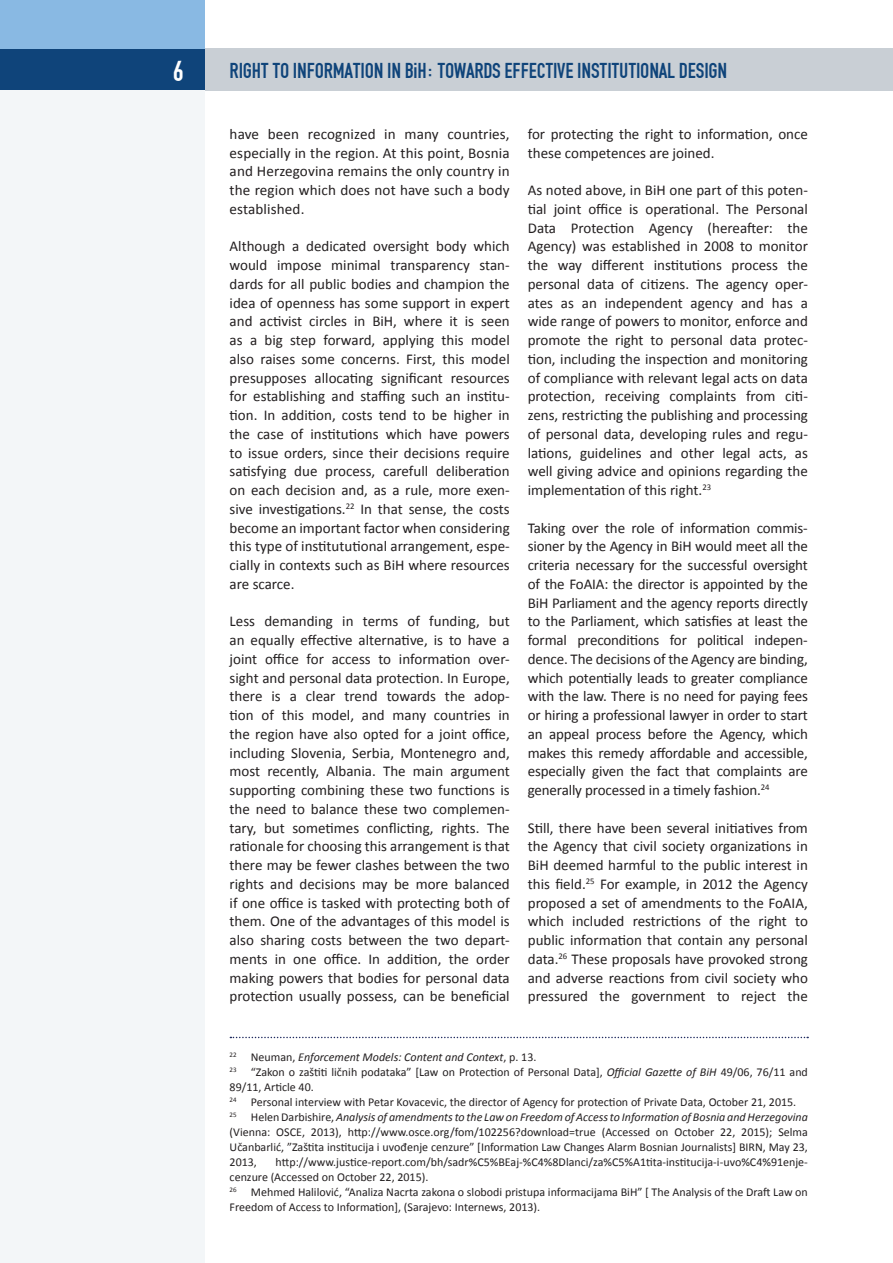
<style>
.page{position:relative;width:893px;height:1263px;background:#fff}
.page>*{position:absolute;margin:0;border:0;box-sizing:border-box;transform-origin:0 0}
.t1{font:30px "H Fette Engschrift";color:#fff}
.t2{font:22.5px "H Fette Engschrift";letter-spacing:-.01em;color:#0f447a}
.t3{font:15px/18.8px "Calibri";color:#231f20;text-align:justify}
.t4{font:12px/15px "Calibri";color:#231f20}
.s1{font-style:italic}
</style>
<div class="page">
<div style="left:204px;top:48px;width:689px;height:43px;background:#c9cfd5"></div>
<div style="left:0;top:48px;width:204px;height:43px;background:#0f447a"></div>
<div style="left:0;top:0;width:204px;height:48px;background:#89b9e3"></div>
<div style="left:0;top:91px;width:204px;height:1172px;background:#f3f6f8"></div>
<svg style="left:230px;top:1037px;width:578px;height:1px"></svg>
<h1 class="t1" style="left:173px;top:53px;width:12px">6</h1>
<h2 class="t2" style="left:230px;top:57px;width:499px">RIGHT TO INFORMATION IN BIH: TOWARDS EFFECTIVE INSTITUTIONAL DESIGN</h2>
<p class="t3" style="left:230px;top:124px;width:282px">have been recognized in many countries, especially in the region. At this point, Bosnia and Herzegovina remains the only country in the region which does not have such a body established.</p>
<p class="t3" style="left:230px;top:236px;width:282px">Although a dedicated oversight body which would impose minimal transparency stan&shy;dards for all public bodies and champion the idea of openness has some support in expert and activist circles in BiH, where it is seen as a big step forward, applying this model also raises some concerns. First, this model presupposes allocating significant resources for establishing and staffing such an institu&shy;tion. In addition, costs tend to be higher in the case of institutions which have powers to issue orders, since their decisions require satisfying due process, carefull deliberation on each decision and, as a rule, more exen&shy;sive investigations.<sup>22</sup> In that sense, the costs become an important factor when considering this type of institututional arrangement, espe&shy;cially in contexts such as BiH where resources are scarce.</p>
<p class="t3" style="left:230px;top:611px;width:282px">Less demanding in terms of funding, but an equally effective alternative, is to have a joint office for access to information over&shy;sight and personal data protection. In Europe, there is a clear trend towards the adop&shy;tion of this model, and many countries in the region have also opted for a joint office, including Slovenia, Serbia, Montenegro and, most recently, Albania. The main argument supporting combining these two functions is the need to balance these two complemen&shy;tary, but sometimes conflicting, rights. The rationale for choosing this arrangement is that there may be fewer clashes between the two rights and decisions may be more balanced if one office is tasked with protecting both of them. One of the advantages of this model is also sharing costs between the two depart&shy;ments in one office. In addition, the order making powers that bodies for personal data protection usually possess, can be beneficial</p>
<p class="t3" style="left:528px;top:124px;width:282px">for protecting the right to information, once these competences are joined.</p>
<p class="t3" style="left:528px;top:180px;width:282px">As noted above, in BiH one part of this poten&shy;tial joint office is operational. The Personal Data Protection Agency (hereafter: the Agency) was established in 2008 to monitor the way different institutions process the personal data of citizens. The agency oper&shy;ates as an independent agency and has a wide range of powers to monitor, enforce and promote the right to personal data protec&shy;tion, including the inspection and monitoring of compliance with relevant legal acts on data protection, receiving complaints from citi&shy;zens, restricting the publishing and processing of personal data, developing rules and regu&shy;lations, guidelines and other legal acts, as well giving advice and opinions regarding the implementation of this right.<sup>23</sup></p>
<p class="t3" style="left:528px;top:517px;width:282px">Taking over the role of information commis&shy;sioner by the Agency in BiH would meet all the criteria necessary for the successful oversight of the FoAIA: the director is appointed by the BiH Parliament and the agency reports directly to the Parliament, which satisfies at least the formal preconditions for political indepen&shy;dence. The decisions of the Agency are binding, which potentially leads to greater compliance with the law. There is no need for paying fees or hiring a professional lawyer in order to start an appeal process before the Agency, which makes this remedy affordable and accessible, especially given the fact that complaints are generally processed in a timely fashion.<sup>24</sup></p>
<p class="t3" style="left:528px;top:817px;width:282px">Still, there have been several initiatives from the Agency that civil society organizations in BiH deemed harmful to the public interest in this field.<sup>25</sup> For example, in 2012 the Agency proposed a set of amendments to the FoAIA, which included restrictions of the right to public information that contain any personal data.<sup>26</sup> These proposals have provoked strong and adverse reactions from civil society who pressured the government to reject the</p>
<p class="t4" style="left:230px;top:1048px;width:580px"><sup>22</sup> Neuman, <span class="s1">Enforcement Models: Content and Context</span>, p. 13.<br><sup>23</sup> “Zakon o zaštiti ličnih podataka” [Law on Protection of Personal Data], <span class="s1">Official Gazette of BiH</span> 49/06, 76/11 and 89/11, Article 40.<br><sup>24</sup> Personal interview with Petar Kovacevic, the director of Agency for protection of Private Data, October 21, 2015.<br><sup>25</sup> Helen Darbishire, <span class="s1">Analysis of amendments to the Law on Freedom of Access to Information of Bosnia and Herzegovina </span>(Vienna: OSCE, 2013), http://www.osce.org/fom/102256?download=true (Accessed on October 22, 2015); Selma Učanbarlić, ”Zaštita institucija i uvođenje cenzure” [Information Law Changes Alarm Bosnian Journalists] BIRN, May 23, 2013,</p>
<p class="t4" style="left:230px;top:1153px;width:580px;text-indent:46px">http://www.justice-report.com/bh/sadr%C5%BEaj-%C4%8Dlanci/za%C5%A1tita-institucija-i-uvo%C4%91enje&shy;cenzure (Accessed on October 22, 2015).<br><sup>26</sup> Mehmed Halilović, “Analiza Nacrta zakona o slobodi pristupa informacijama BiH” [ The Analysis of the Draft Law on Freedom of Access to Information], (Sarajevo: Internews, 2013).</p>
</div>
